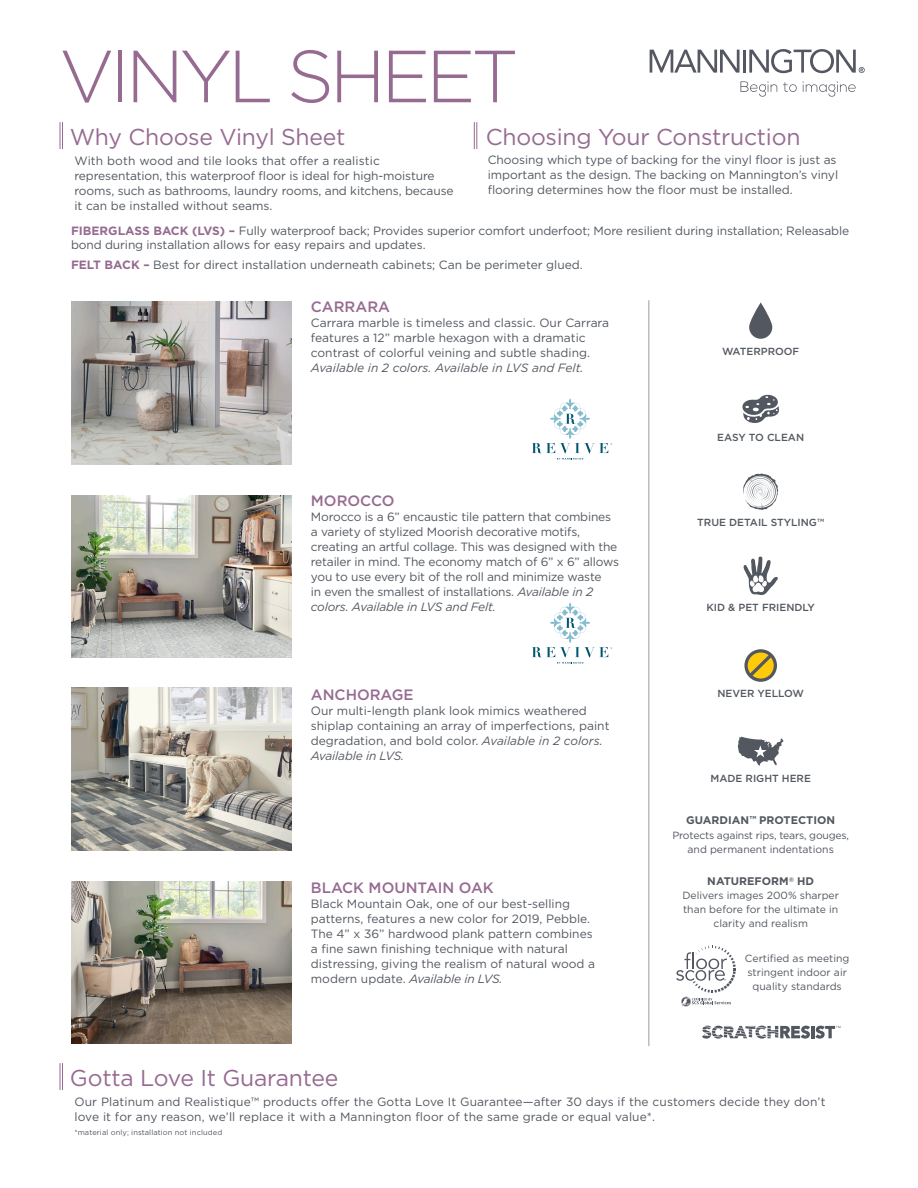
<style>
.page{position:relative;width:918px;height:1188px;background:#fff}
.page>*{position:absolute;margin:0;border:0;box-sizing:border-box;transform-origin:0 0}
.t1{font:300 73.65px "Gotham";letter-spacing:-.06em;color:#966b91}
.t2{font:22.95px "Gotham";letter-spacing:-.01em;color:#966b91}
.t3{font:500 15px "Gotham";color:#966b91}
.t4{font:12px/15px "Gotham";letter-spacing:-.005em;color:#535860}
.t5{font:700 10.95px "Gotham";color:#535860}
.t6{font:10.5px/14.1px "Gotham";color:#535860;text-align:center}
.t7{font:10.5px/14.1px "Gotham";letter-spacing:-.02em;color:#535860;text-align:center}
.t8{font:500 10.35px "Gotham";color:#535860}
.t9{font:7.5px "Gotham";letter-spacing:.01em;color:#535860}
.s1{font-weight:700;color:#966b91}
.s2{font-style:italic}
.s3{font-size:10.05px}
</style>
<div class="page">
<img style="left:72px;top:495px;width:219px;height:163px">
<svg style="left:532px;top:603px;width:80px;height:61px"></svg>
<img style="left:72px;top:302px;width:219px;height:162px">
<svg style="left:702px;top:1026px;width:138px;height:13px"></svg>
<img style="left:72px;top:688px;width:219px;height:162px">
<img style="left:72px;top:881px;width:219px;height:163px">
<svg style="left:650px;top:50px;width:90px;height:23px"></svg>
<hr style="left:743px;top:50px;width:3px;height:23px;background:#555862">
<svg style="left:749px;top:49px;width:116px;height:24px"></svg>
<svg style="left:740px;top:81px;width:37px;height:16px"></svg>
<svg style="left:783px;top:82px;width:14px;height:10px"></svg>
<svg style="left:803px;top:81px;width:53px;height:16px"></svg>
<svg style="left:738px;top:737px;width:46px;height:29px"></svg>
<svg style="left:60px;top:122px;width:3px;height:27px"></svg>
<svg style="left:60px;top:1063px;width:3px;height:27px"></svg>
<svg style="left:474px;top:122px;width:3px;height:27px"></svg>
<svg style="left:749px;top:302px;width:23px;height:37px"></svg>
<svg style="left:742px;top:394px;width:37px;height:29px"></svg>
<svg style="left:743px;top:473px;width:35px;height:37px"></svg>
<svg style="left:743px;top:556px;width:35px;height:39px"></svg>
<svg style="left:676px;top:946px;width:60px;height:60px"></svg>
<div style="left:744px;top:649px;width:33px;height:33px;border:3px solid #535860;border-radius:50%"></div>
<svg style="left:746px;top:651px;width:29px;height:29px"></svg>
<hr style="left:649px;top:300px;width:1px;height:746px;background:#a39994">
<svg style="left:532px;top:399px;width:80px;height:61px"></svg>
<p class="t1" style="left:59px;top:30px;width:461px">VINYL SHEET</p>
<p class="t2" style="left:70px;top:122px;width:277px">Why Choose Vinyl Sheet</p>
<p class="t2" style="left:486px;top:122px;width:316px">Choosing Your Construction</p>
<p class="t4" style="left:488px;top:152px;width:352px">Choosing which type of backing for the vinyl floor is just as important as the design. The backing on Mannington’s vinyl flooring determines how the floor must be installed.</p>
<p class="t4" style="left:71px;top:224px;width:780px;line-height:13.5px"><span class="s1">FIBERGLASS BACK (LVS) –</span> Fully waterproof back; Provides superior comfort underfoot; More resilient during installation; Releasable bond during installation allows for easy repairs and updates.</p>
<p class="t4" style="left:71px;top:257px;width:513px"><span class="s1">FELT BACK –</span> Best for direct installation underneath cabinets; Can be perimeter glued.</p>
<p class="t4" style="left:74px;top:153px;width:381px">With both wood and tile looks that offer a realistic representation, this waterproof floor is ideal for high-moisture rooms, such as bathrooms, laundry rooms, and kitchens, because it can be installed without seams.</p>
<p class="t3" style="left:311px;top:297px;width:81px">CARRARA</p>
<p class="t4" style="left:311px;top:315px;width:300px">Carrara marble is timeless and classic. Our Carrara features a 12” marble hexagon with a dramatic contrast of colorful veining and subtle shading.<br><span class="s2">Available in 2 colors. Available in LVS and Felt.</span></p>
<p class="t3" style="left:311px;top:491px;width:85px">MOROCCO</p>
<p class="t4" style="left:311px;top:509px;width:310px">Morocco is a 6” encaustic tile pattern that combines a variety of stylized Moorish decorative motifs, creating an artful collage. This was designed with the retailer in mind. The economy match of 6” x 6” allows you to use every bit of the roll and minimize waste<br>in even the smallest of installations. <span class="s2">Available in 2 colors. Available in LVS and Felt.</span></p>
<p class="t3" style="left:311px;top:685px;width:104px">ANCHORAGE</p>
<p class="t4" style="left:311px;top:703px;width:300px">Our multi-length plank look mimics weathered shiplap containing an array of imperfections, paint degradation, and bold color. <span class="s2">Available in 2 colors.<br>Available in LVS.</span></p>
<p class="t3" style="left:311px;top:878px;width:184px">BLACK MOUNTAIN OAK</p>
<p class="t4" style="left:311px;top:896px;width:286px">Black Mountain Oak, one of our best-selling patterns, features a new color for 2019, Pebble.<br>The 4” x 36” hardwood plank pattern combines a fine sawn finishing technique with natural distressing, giving the realism of natural wood a modern update. <span class="s2">Available in LVS.</span></p>
<p class="t2" style="left:70px;top:1063px;width:270px">Gotta Love It Guarantee</p>
<p class="t8" style="left:722px;top:345px;width:79px">WATERPROOF</p>
<p class="t8" style="left:717px;top:430px;width:88px">EASY TO CLEAN</p>
<p class="t8" style="left:697px;top:515px;width:128px">TRUE DETAIL STYLING™</p>
<p class="t8" style="left:706px;top:601px;width:110px">KID &amp; PET FRIENDLY</p>
<p class="t8" style="left:717px;top:686px;width:88px">NEVER YELLOW</p>
<p class="t8" style="left:710px;top:772px;width:102px">MADE RIGHT HERE</p>
<p class="t5" style="left:686px;top:814px;width:150px">GUARDIAN<span class="s3">™</span> PROTECTION</p>
<p class="t7" style="left:672px;top:828px;width:178px">Protects against rips, tears, gouges, and permanent indentations</p>
<p class="t5" style="left:707px;top:875px;width:108px">NATUREFORM<sup>®</sup> HD</p>
<p class="t6" style="left:682px;top:888px;width:158px">Delivers images 200% sharper than before for the ultimate in clarity and realism</p>
<p class="t6" style="left:745px;top:951px;width:106px">Certified as meeting</p>
<p class="t6" style="left:748px;top:965px;width:101px">stringent indoor air</p>
<p class="t6" style="left:753px;top:979px;width:91px">quality standards</p>
<p class="t4" style="left:74px;top:1094px;width:753px">Our Platinum and Realistique™ products offer the Gotta Love It Guarantee—after 30 days if the customers decide they don’t love it for any reason, we’ll replace it with a Mannington floor of the same grade or equal value*.</p>
<p class="t9" style="left:74px;top:1128px;width:149px">*material only; installation not included</p>
</div>
